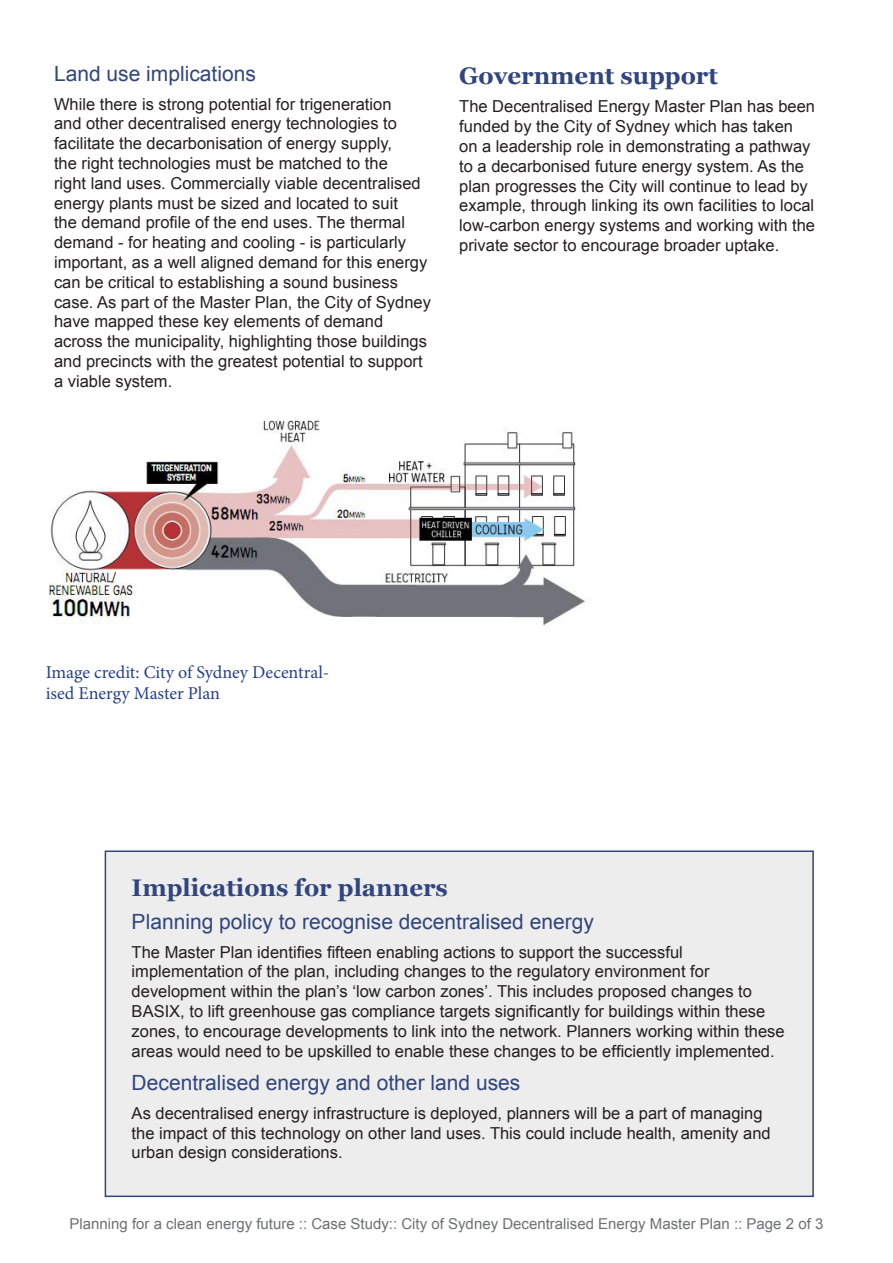
<style>
.page{position:relative;width:893px;height:1263px;background:#fff}
.page>*{position:absolute;margin:0;border:0;box-sizing:border-box;transform-origin:0 0}
.Header_1{font:700 24px "Georgia";color:#31457e}
.Header_2{font:21px "Arial";color:#31457e}
.Body_text{font:21px "Arial";color:#31457e}
.t1{font:18px/21.6px "Minion Pro";color:#253f8e}
.Body_text-2{font:16.5px/19.8px "Arial";color:#231f20}
.t2{font:15px "Arial";color:#6f7073}
</style>
<div class="page">
<div style="left:105px;top:851px;width:708px;height:345px;background:#ededed"></div>
<div style="left:105px;top:850px;width:709px;height:347px;border:2px solid #31457e"></div>
<img style="left:49px;top:420px;width:538px;height:206px">
<p class="Header_2" style="left:54px;top:60px;width:203px">Land use implications</p>
<p class="Body_text-2" style="left:54px;top:94px;width:378px">While there is strong potential for trigeneration<br>and other decentralised energy technologies to facilitate the decarbonisation of energy supply,<br>the right technologies must be matched to the<br>right land uses. Commercially viable decentralised energy plants must be sized and located to suit<br>the demand profile of the end uses. The thermal demand - for heating and cooling - is particularly important, as a well aligned demand for this energy can be critical to establishing a sound business case. As part of the Master Plan, the City of Sydney have mapped these key elements of demand across the municipality, highlighting those buildings and precincts with the greatest potential to support a viable system.</p>
<p class="Header_1" style="left:459px;top:62px;width:260px">Government support</p>
<p class="Body_text-2" style="left:459px;top:97px;width:357px">The Decentralised Energy Master Plan has been funded by the City of Sydney which has taken on a leadership role in demonstrating a pathway to a decarbonised future energy system. As the plan progresses the City will continue to lead by example, through linking its own facilities to local low-carbon energy systems and working with the private sector to encourage broader uptake.</p>
<p class="t1" style="left:46px;top:661px;width:285px">Image credit: City of Sydney Decentral&shy;ised Energy Master Plan</p>
<p class="Header_1" style="left:132px;top:874px;width:318px">Implications for planners</p>
<p class="Header_2" style="left:132px;top:908px;width:464px">Planning policy to recognise decentralised energy</p>
<p class="Body_text-2" style="left:132px;top:942px;width:654px">The Master Plan identifies fifteen enabling actions to support the successful implementation of the plan, including changes to the regulatory environment for development within the plan’s ‘low carbon zones’. This includes proposed changes to BASIX, to lift greenhouse gas compliance targets significantly for buildings within these zones, to encourage developments to link into the network. Planners working within these areas would need to be upskilled to enable these changes to be efficiently implemented.</p>
<p class="Body_text" style="left:132px;top:1069px;width:390px">Decentralised energy and other land uses</p>
<p class="Body_text-2" style="left:132px;top:1103px;width:640px">As decentralised energy infrastructure is deployed, planners will be a part of managing the impact of this technology on other land uses. This could include health, amenity and urban design considerations.</p>
<p class="t2" style="left:70px;top:1214px;width:755px">Planning for a clean energy future :: Case Study:: City of Sydney Decentralised Energy Master Plan :: Page 2 of 3</p>
</div>
